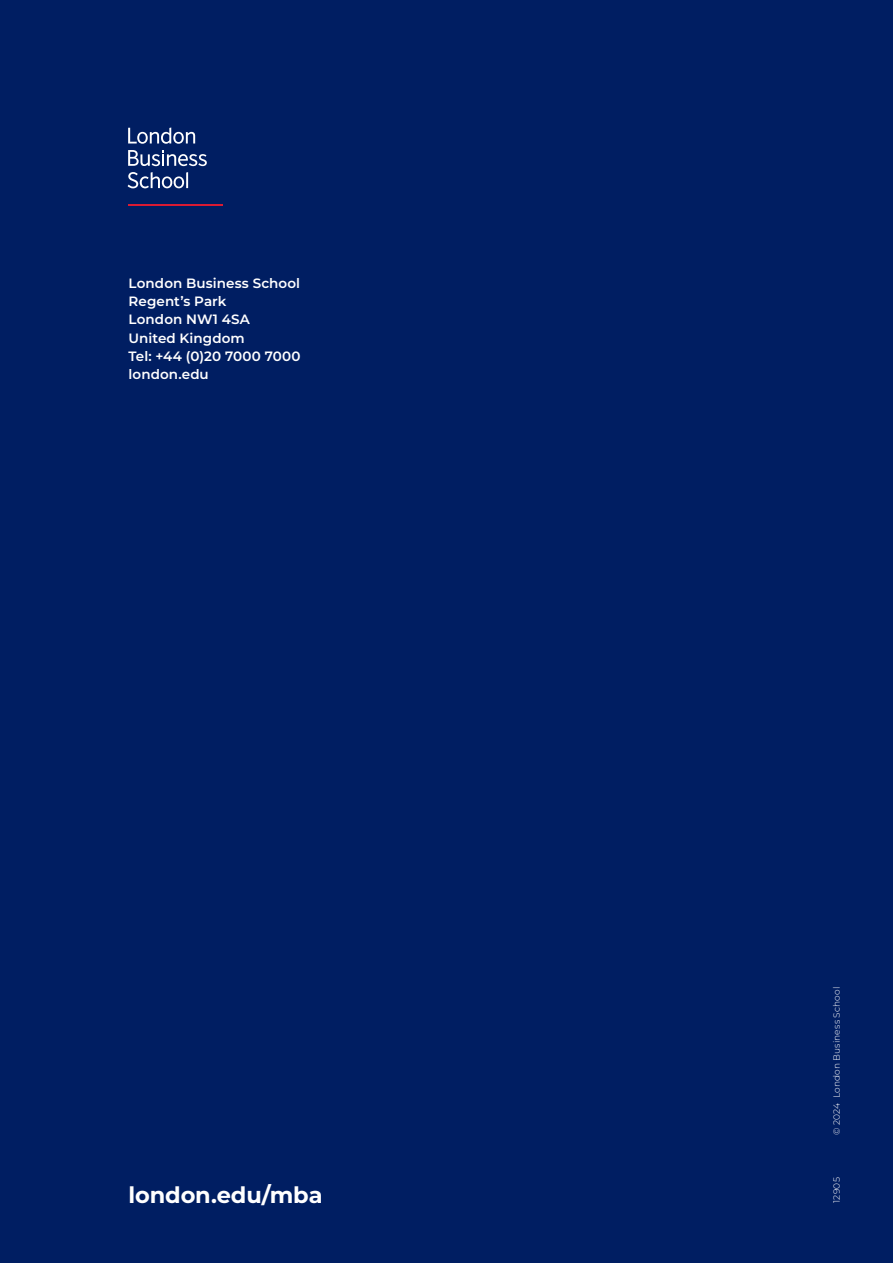
<style>
.page{position:relative;width:893px;height:1263px;background:#001e62}
.page>*{position:absolute;margin:0;border:0;box-sizing:border-box;transform-origin:0 0}
.t1{font:700 22.5px "Montserrat";letter-spacing:-.005em;color:#fff}
.t2{font:600 13.5px/18.3px "Montserrat";letter-spacing:.005em;color:#fff}
.t3{font:300 9px "Montserrat";letter-spacing:.015em;color:#fff}
</style>
<div class="page">
<hr style="left:128px;top:204px;width:94px;height:2px;background:#da1a32">
<svg style="left:128px;top:127px;width:67px;height:17px"></svg>
<svg style="left:128px;top:172px;width:60px;height:16px"></svg>
<svg style="left:128px;top:150px;width:79px;height:16px"></svg>
<p class="t2" style="left:129px;top:273px;width:174px">London Business School<br>Regent’s Park<br>London NW1 4SA<br>United Kingdom<br>Tel: +44 (0)20 7000 7000 london.edu</p>
<h1 class="t1" style="left:129px;top:1178px;width:195px">london.edu/mba</h1>
<p class="t3" style="left:830px;top:1135px;width:149px;rotate:-90deg">© 2024 London Business School</p>
<p class="t3" style="left:830px;top:1203px;width:27px;rotate:-90deg">12905</p>
</div>
